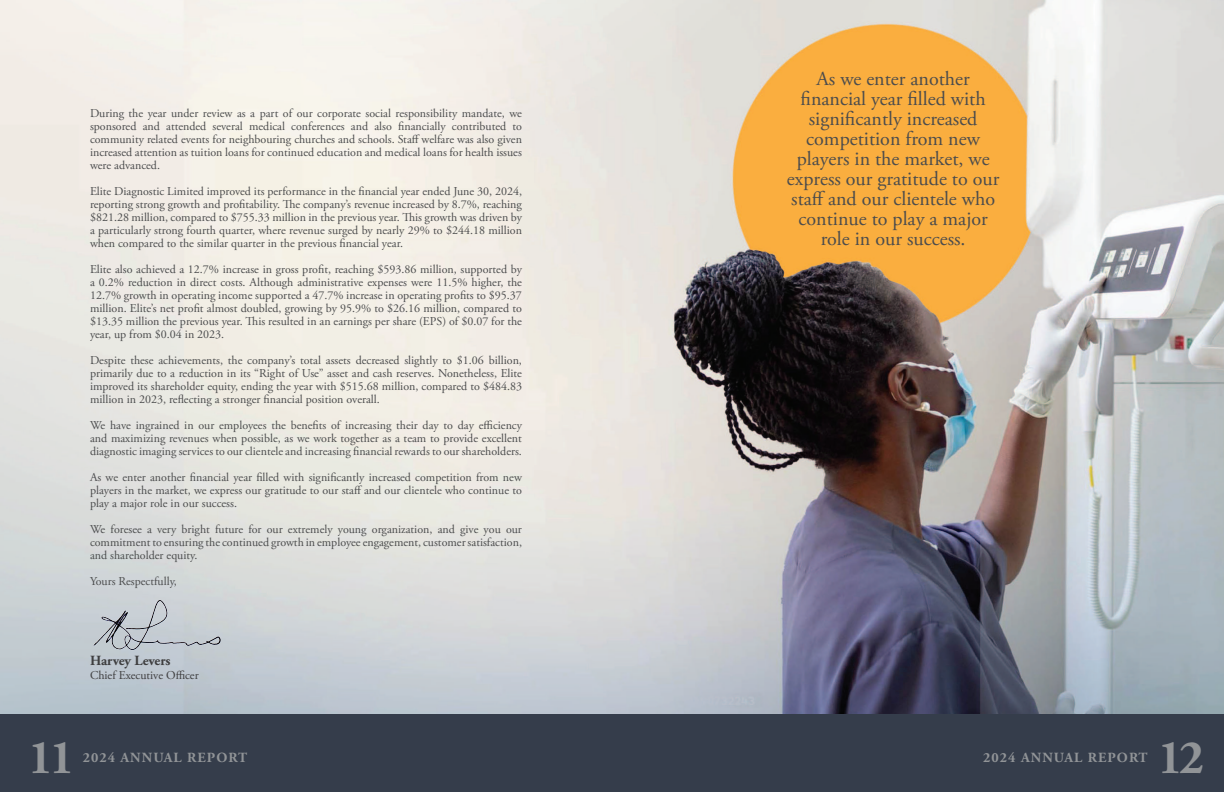
<style>
.page{position:relative;width:1224px;height:792px;background:#fff}
.page>*{position:absolute;margin:0;border:0;box-sizing:border-box;transform-origin:0 0}
.t1{font:700 48px "Adobe Garamond Pro";color:#919497}
.t2{font:20px/20px "Adobe Garamond Pro";color:#4b4c4d;text-align:center}
.t3{font:700 14px "Adobe Garamond Pro";letter-spacing:.075em;color:#919497}
.t4{font:700 14px "Adobe Garamond Pro";color:#3e3e3f}
.t5{font:12px/13px "Adobe Garamond Pro";color:#4b4c4d;text-align:justify}
.t6{font:12px "Adobe Garamond Pro";color:#3e3e3f}
</style>
<div class="page">
<img style="left:0;top:0;width:1224px;height:714px">
<div style="left:0;top:714px;width:613px;height:78px;background:#353d4b"></div>
<div style="left:613px;top:714px;width:611px;height:78px;background:#353d4b"></div>
<img style="left:90px;top:597px;width:133px;height:56px">
<p class="t5" style="left:90px;top:107px;width:434px">During the year under review as a part of our corporate social responsibility mandate, we sponsored and attended several medical conferences and also financially contributed to community related events for neighbouring churches and schools. Staff welfare was also given increased attention as tuition loans for continued education and medical loans for health issues were advanced.</p>
<p class="t5" style="left:90px;top:185px;width:434px">Elite Diagnostic Limited improved its performance in the financial year ended June 30, 2024, reporting strong growth and profitability. The company’s revenue increased by 8.7%, reaching $821.28 million, compared to $755.33 million in the previous year. This growth was driven by a particularly strong fourth quarter, where revenue surged by nearly 29% to $244.18 million when compared to the similar quarter in the previous financial year.</p>
<p class="t5" style="left:90px;top:263px;width:434px">Elite also achieved a 12.7% increase in gross profit, reaching $593.86 million, supported by a 0.2% reduction in direct costs. Although administrative expenses were 11.5% higher, the 12.7% growth in operating income supported a 47.7% increase in operating profits to $95.37 million. Elite’s net profit almost doubled, growing by 95.9% to $26.16 million, compared to $13.35 million the previous year. This resulted in an earnings per share (EPS) of $0.07 for the year, up from $0.04 in 2023.</p>
<p class="t5" style="left:90px;top:354px;width:434px">Despite these achievements, the company’s total assets decreased slightly to $1.06 billion, primarily due to a reduction in its “Right of Use” asset and cash reserves. Nonetheless, Elite improved its shareholder equity, ending the year with $515.68 million, compared to $484.83 million in 2023, reflecting a stronger financial position overall.</p>
<p class="t5" style="left:90px;top:419px;width:434px">We have ingrained in our employees the benefits of increasing their day to day efficiency and maximizing revenues when possible, as we work together as a team to provide excellent diagnostic imaging services to our clientele and increasing financial rewards to our shareholders.</p>
<p class="t5" style="left:90px;top:471px;width:433px">As we enter another financial year filled with significantly increased competition from new players in the market, we express our gratitude to our staff and our clientele who continue to play a major role in our success.</p>
<p class="t5" style="left:90px;top:523px;width:434px">We foresee a very bright future for our extremely young organization, and give you our commitment to ensuring the continued growth in employee engagement, customer satisfaction, and shareholder equity.</p>
<p class="t5" style="left:90px;top:575px;width:88px">Yours Respectfully,</p>
<p class="t4" style="left:90px;top:652px;width:82px">Harvey Levers</p>
<p class="t6" style="left:90px;top:668px;width:110px">Chief Executive Officer</p>
<p class="t2" style="left:787px;top:69px;width:214px">As we enter another financial year filled with significantly increased competition from new players in the market, we express our gratitude to our staff and our clientele who continue to play a major role in our success.</p>
<p class="t1" style="left:28px;top:730px;width:48px">11</p>
<p class="t3" style="left:83px;top:749px;width:166px">2024 ANNUAL REPORT</p>
<p class="t3" style="left:983px;top:749px;width:166px">2024 ANNUAL REPORT</p>
<p class="t1" style="left:1158px;top:730px;width:48px">12</p>
</div>
